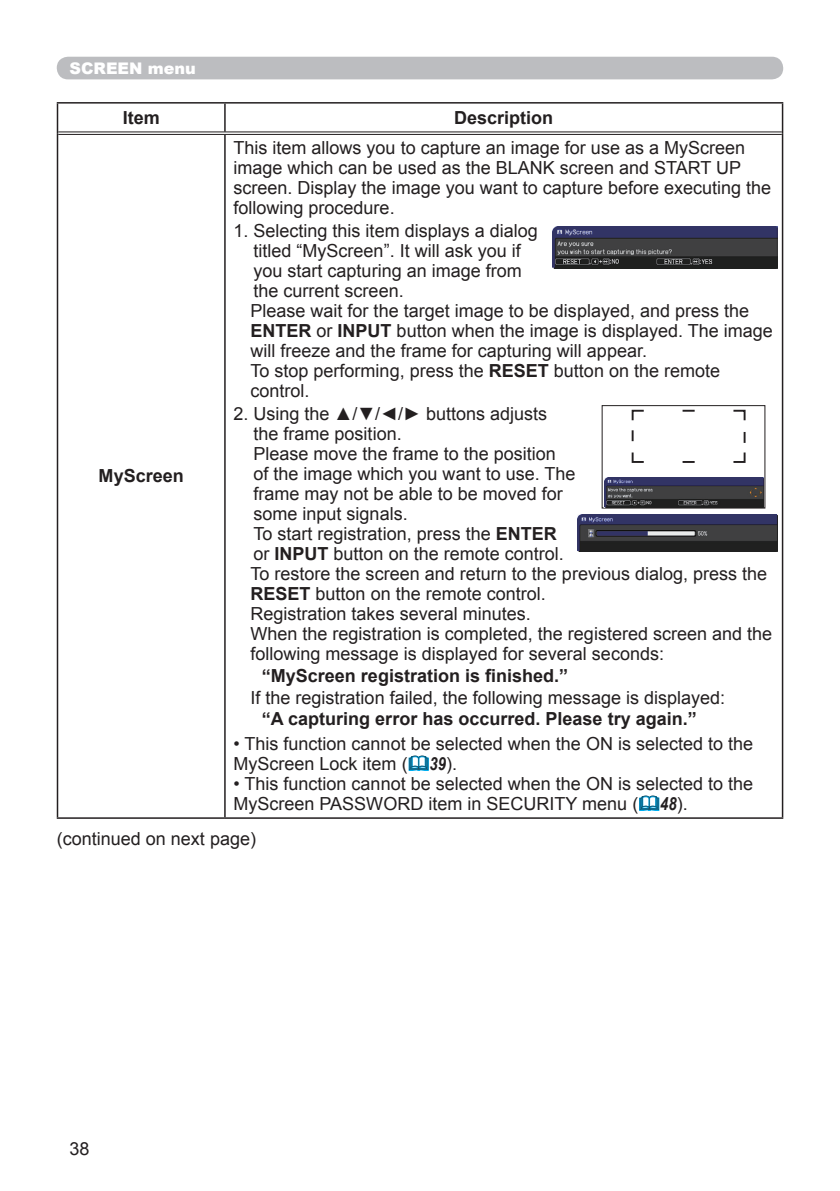
<style>
.page{position:relative;width:840px;height:1191px;background:#fff}
.page>*{position:absolute;margin:0;border:0;box-sizing:border-box;transform-origin:0 0}
.t1{font:18px/20px "Arial";color:#231f20}
.t2{font:700 18px "Arial";color:#231f20}
.t3{font:900 16px "Arial";color:#fff}
.s1{font-weight:700}
.s2{font-family:"Arial Narrow";font-weight:700;font-style:italic}
</style>
<div class="page">
<div style="left:57px;top:57px;width:725px;height:22px;background:#bcbdc0;border-radius:11px"></div>
<hr style="left:57px;top:133px;width:1px;height:684px;background:#231f20">
<hr style="left:224px;top:135px;width:1px;height:682px;background:#231f20">
<hr style="left:781px;top:133px;width:1px;height:684px;background:#231f20">
<hr style="left:57px;top:817px;width:168px;height:2px;background:#231f20">
<hr style="left:225px;top:817px;width:557px;height:2px;background:#231f20">
<hr style="left:57px;top:102px;width:168px;height:2px;background:#231f20">
<svg style="left:57px;top:104px;width:1px;height:29px"></svg>
<hr style="left:225px;top:102px;width:557px;height:2px;background:#231f20">
<svg style="left:224px;top:104px;width:1px;height:28px"></svg>
<svg style="left:781px;top:104px;width:1px;height:29px"></svg>
<hr style="left:58px;top:132px;width:167px;height:1px;background:#231f20">
<hr style="left:58px;top:134px;width:167px;height:1px;background:#231f20">
<hr style="left:225px;top:132px;width:556px;height:1px;background:#231f20">
<hr style="left:225px;top:134px;width:556px;height:1px;background:#231f20">
<div style="left:601px;top:405px;width:163px;height:103px;border:1px solid #231f20"></div>
<svg style="left:631px;top:409px;width:115px;height:54px"></svg>
<img style="left:552px;top:227px;width:224px;height:41px">
<img style="left:604px;top:477px;width:159px;height:30px">
<img style="left:577px;top:514px;width:199px;height:37px">
<svg style="left:408px;top:755px;width:21px;height:16px"></svg>
<svg style="left:639px;top:795px;width:20px;height:16px"></svg>
<p class="t3" style="left:70px;top:57px;width:128px">SCREEN menu</p>
<p class="t2" style="left:123px;top:106px;width:39px">Item</p>
<p class="t2" style="left:454px;top:106px;width:101px">Description</p>
<p class="t1" style="left:233px;top:138px;width:539px">This item allows you to capture an image for use as a MyScreen image which can be used as the BLANK screen and START UP screen. Display the image you want to capture before executing the following procedure.</p>
<p class="t1" style="left:250px;top:221px;width:523px;text-indent:-17px">1. Selecting this item displays a dialog<br>titled “MyScreen”. It will ask you if<br>you start capturing an image from<br>the current screen.<br>Please wait for the target image to be displayed, and press the <span class="s1">ENTER</span> or <span class="s1">INPUT</span> button when the image is displayed. The image will freeze and the frame for capturing will appear.<br>To stop performing, press the <span class="s1">RESET</span> button on the remote control.</p>
<p class="t1" style="left:250px;top:404px;width:523px;text-indent:-17px">2. Using the ▲/▼/◄/► buttons adjusts<br>the frame position.<br>Please move the frame to the position<br>of the image which you want to use. The<br>frame may not be able to be moved for<br>some input signals.<br>To start registration, press the <span class="s1">ENTER<br></span>or <span class="s1">INPUT</span> button on the remote control.<br>To restore the screen and return to the previous dialog, press the <span class="s1">RESET</span> button on the remote control.<br>Registration takes several minutes.<br>When the registration is completed, the registered screen and the following message is displayed for several seconds:</p>
<p class="t2" style="left:262px;top:663px;width:308px">“MyScreen registration is finished.”</p>
<p class="t1" style="left:250px;top:687px;width:476px">If the registration failed, the following message is displayed:</p>
<p class="t2" style="left:262px;top:707px;width:436px">“A capturing error has occurred. Please try again.”</p>
<p class="t1" style="left:233px;top:733px;width:521px">• This function cannot be selected when the ON is selected to the<br>MyScreen Lock item ( <span class="s2">39</span>).</p>
<p class="t1" style="left:233px;top:773px;width:521px">• This function cannot be selected when the ON is selected to the<br>MyScreen PASSWORD item in SECURITY menu ( <span class="s2">48</span>).</p>
<p class="t1" style="left:57px;top:828px;width:201px">(continued on next page)</p>
<p class="t2" style="left:99px;top:464px;width:87px">MyScreen</p>
<p class="t1" style="left:69px;top:1139px;width:22px">38</p>
</div>
